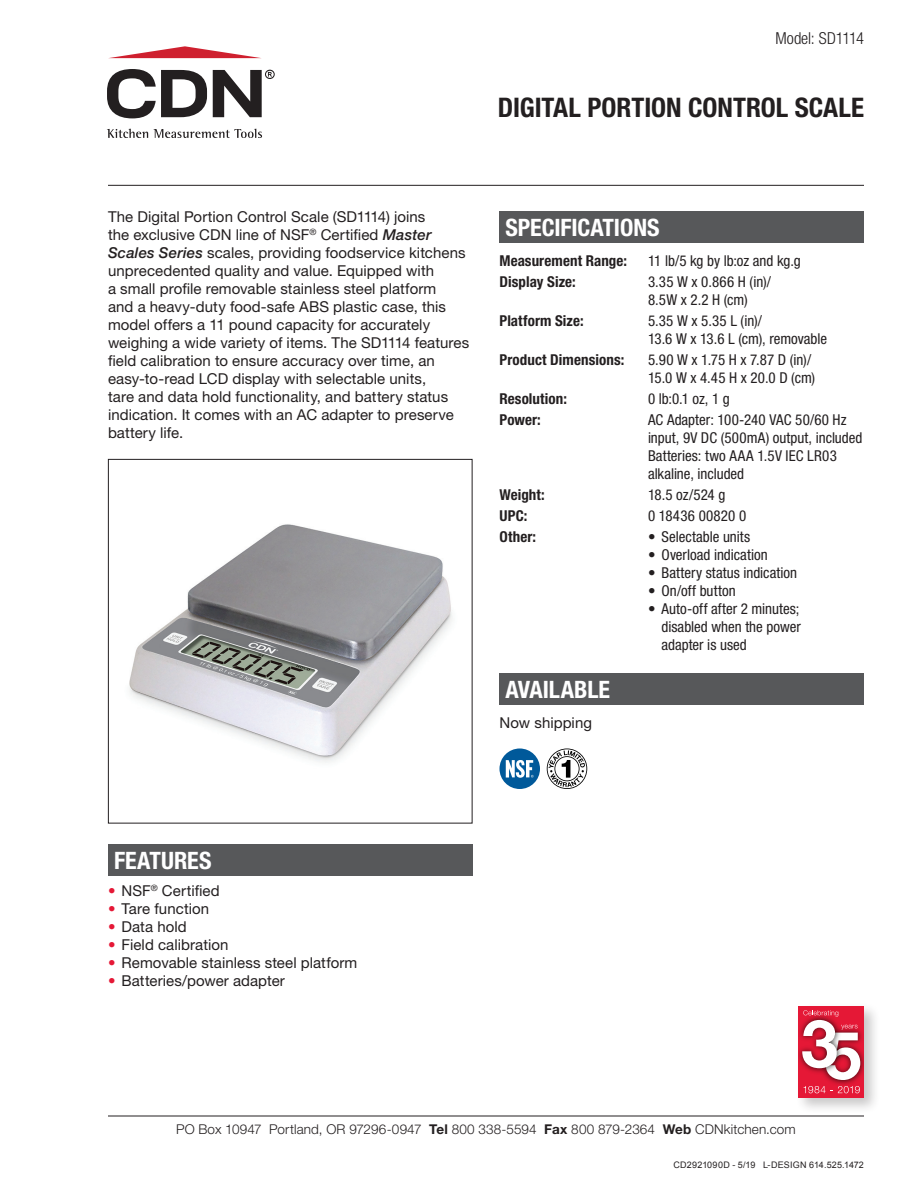
<style>
.page{position:relative;width:918px;height:1188px;background:#fff}
.page>*{position:absolute;margin:0;border:0;box-sizing:border-box;transform-origin:0 0}
.t1{font:700 condensed 27px "Helvetica Neue LT Std";color:#231f20}
.t2{font:700 condensed 24px "Helvetica Neue LT Std";color:#fff}
.t3{font:300 condensed 16.5px "Helvetica Neue LT Std";letter-spacing:-.005em;color:#231f20}
.t4{font:15px/18px "Helvetica Neue LT Std";letter-spacing:.005em;color:#231f20}
.t5{font:condensed 15px/18px "Helvetica Neue LT Std";color:#231f20}
.t6{font:700 condensed 15px "Helvetica Neue LT Std";letter-spacing:.005em;color:#231f20}
.t7{font:300 13.5px "Helvetica Neue LT Std";letter-spacing:.01em;color:#231f20}
.t8{font:9px "Arial";letter-spacing:.015em;color:#231f20}
.s1{font-weight:500;font-style:italic}
.s2{color:#e51836}
.s3{font-weight:700}
</style>
<div class="page">
<div style="left:108px;top:844px;width:364px;height:31px;background:#57585a"></div>
<div style="left:500px;top:212px;width:364px;height:31px;background:#57585a"></div>
<div style="left:500px;top:674px;width:364px;height:31px;background:#57585a"></div>
<hr style="left:108px;top:185px;width:756px;height:1px;background:#231f20">
<hr style="left:108px;top:1116px;width:756px;height:1px;background:#231f20">
<div style="left:795px;top:1003px;width:86px;height:111px;background:#231f20;opacity:.25"></div>
<div style="left:799px;top:1006px;width:65px;height:92px;background:#e51836"></div>
<img style="left:829px;top:1031px;width:35px;height:54px">
<img style="left:799px;top:1027px;width:3px;height:37px">
<svg style="left:802px;top:1010px;width:58px;height:70px"></svg>
<svg style="left:804px;top:1086px;width:56px;height:7px"></svg>
<div style="left:500px;top:748px;width:40px;height:41px;background:#00599a;border-radius:50%"></div>
<svg style="left:506px;top:760px;width:28px;height:18px"></svg>
<svg style="left:547px;top:748px;width:40px;height:41px"></svg>
<svg style="left:107px;top:69px;width:100px;height:49px"></svg>
<svg style="left:109px;top:46px;width:151px;height:12px"></svg>
<svg style="left:107px;top:129px;width:155px;height:9px"></svg>
<svg style="left:213px;top:70px;width:62px;height:47px"></svg>
<img style="left:129px;top:524px;width:323px;height:239px">
<div style="left:108px;top:459px;width:364px;height:365px;border:1px solid #231f20"></div>
<p class="t3" style="left:775px;top:28px;width:90px">Model: SD1114</p>
<h1 class="t1" style="left:498px;top:91px;width:368px">DIGITAL PORTION CONTROL SCALE</h1>
<p class="t4" style="left:108px;top:208px;width:363px">The Digital Portion Control Scale (SD1114) joins<br>the exclusive CDN line of NSF<sup>®</sup> Certified <span class="s1">Master Scales Series</span> scales, providing foodservice kitchens unprecedented quality and value. Equipped with<br>a small profile removable stainless steel platform<br>and a heavy-duty food-safe ABS plastic case, this model offers a 11 pound capacity for accurately weighing a wide variety of items. The SD1114 features field calibration to ensure accuracy over time, an easy-to-read LCD display with selectable units,<br>tare and data hold functionality, and battery status indication. It comes with an AC adapter to preserve battery life.</p>
<h2 class="t2" style="left:506px;top:213px;width:156px">SPECIFICATIONS</h2>
<p class="t6" style="left:500px;top:252px;width:129px">Measurement Range:</p>
<p class="t5" style="left:648px;top:252px;width:154px">11 lb/5 kg by lb:oz and kg.g</p>
<p class="t6" style="left:500px;top:273px;width:78px">Display Size:</p>
<p class="t5" style="left:648px;top:273px;width:125px">3.35 W x 0.866 H (in)/<br>8.5W x 2.2 H (cm)</p>
<p class="t6" style="left:500px;top:312px;width:86px">Platform Size:</p>
<p class="t5" style="left:648px;top:312px;width:181px">5.35 W x 5.35 L (in)/<br>13.6 W x 13.6 L (cm), removable</p>
<p class="t6" style="left:500px;top:351px;width:126px">Product Dimensions:</p>
<p class="t5" style="left:648px;top:351px;width:169px">5.90 W x 1.75 H x 7.87 D (in)/<br>15.0 W x 4.45 H x 20.0 D (cm)</p>
<p class="t6" style="left:500px;top:390px;width:69px">Resolution:</p>
<p class="t5" style="left:648px;top:390px;width:83px">0 lb:0.1 oz, 1 g</p>
<p class="t6" style="left:500px;top:411px;width:43px">Power:</p>
<p class="t5" style="left:648px;top:411px;width:216px">AC Adapter: 100-240 VAC 50/60 Hz input, 9V DC (500mA) output, included<br>Batteries: two AAA 1.5V IEC LR03 alkaline, included</p>
<p class="t6" style="left:500px;top:486px;width:47px">Weight:</p>
<p class="t5" style="left:648px;top:486px;width:79px">18.5 oz/524 g</p>
<p class="t6" style="left:500px;top:507px;width:29px">UPC:</p>
<p class="t5" style="left:648px;top:507px;width:100px">0 18436 00820 0</p>
<p class="t6" style="left:500px;top:528px;width:38px">Other:</p>
<p class="t5" style="left:648px;top:528px;width:104px">• Selectable units</p>
<p class="t5" style="left:648px;top:546px;width:121px">• Overload indication</p>
<p class="t5" style="left:648px;top:564px;width:151px">• Battery status indication</p>
<p class="t5" style="left:648px;top:582px;width:89px">• On/off button</p>
<p class="t5" style="left:662px;top:600px;width:141px;text-align:justify;text-indent:-14px">• Auto-off after 2 minutes; disabled when the power adapter is used</p>
<h2 class="t2" style="left:506px;top:675px;width:106px">AVAILABLE</h2>
<p class="t4" style="left:500px;top:714px;width:94px">Now shipping</p>
<h2 class="t2" style="left:114px;top:845px;width:99px">FEATURES</h2>
<p class="t4" style="left:108px;top:881px;width:113px"><span class="s2">•</span> NSF<sup>®</sup> Certified</p>
<p class="t4" style="left:108px;top:899px;width:103px"><span class="s2">•</span> Tare function</p>
<p class="t4" style="left:108px;top:917px;width:80px"><span class="s2">•</span> Data hold</p>
<p class="t4" style="left:108px;top:935px;width:122px"><span class="s2">•</span> Field calibration</p>
<p class="t4" style="left:108px;top:953px;width:251px"><span class="s2">•</span> Removable stainless steel platform</p>
<p class="t4" style="left:108px;top:971px;width:178px"><span class="s2">•</span> Batteries/power adapter</p>
<p class="t7" style="left:176px;top:1121px;width:621px">PO Box 10947 Portland, OR 97296-0947 <span class="s3">Tel</span> 800 338-5594 <span class="s3">Fax</span> 800 879-2364 <span class="s3">Web</span> CDNkitchen.com</p>
<p class="t8" style="left:673px;top:1158px;width:192px">CD2921090D - 5/19 L-DESIGN 614.525.1472</p>
</div>
